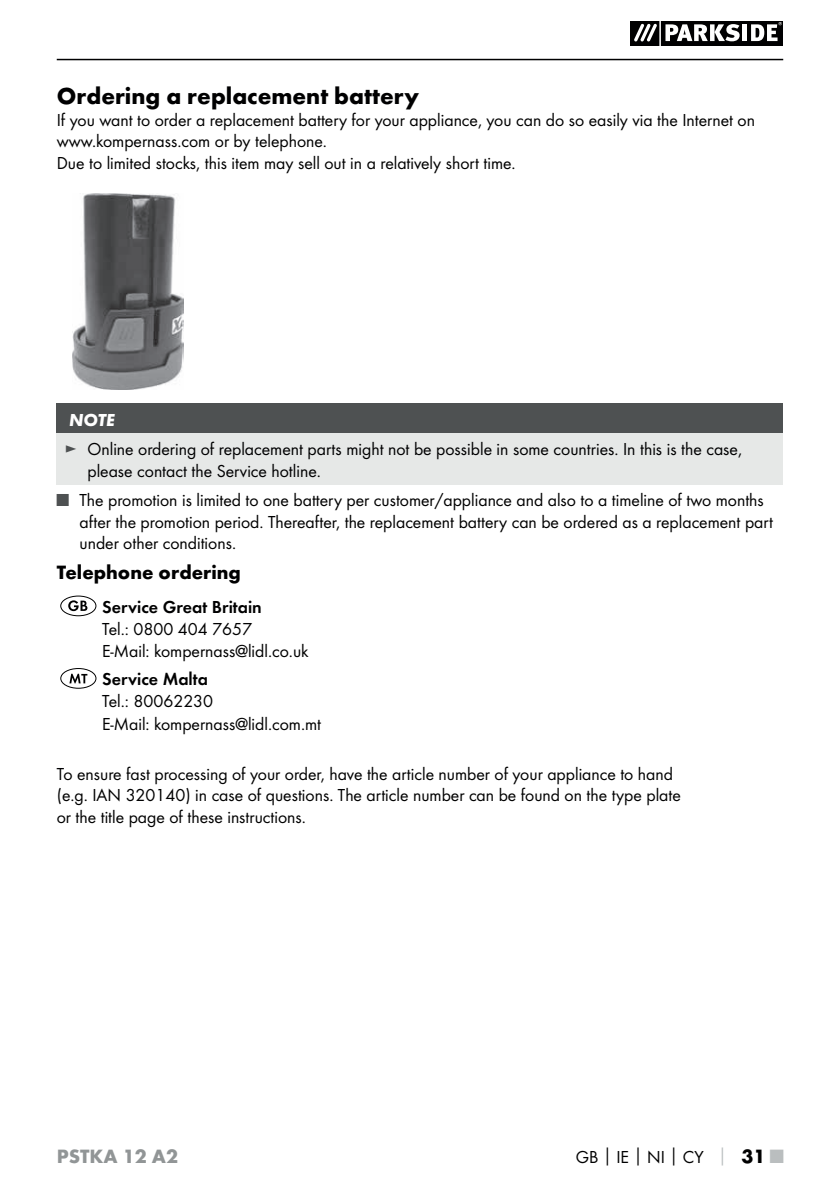
<style>
.page{position:relative;width:840px;height:1191px;background:#fff}
.page>*{position:absolute;margin:0;border:0;box-sizing:border-box;transform-origin:0 0}
.t1{font:700 24px "Futura";color:#000001}
.t2{font:700 20px "Futura";color:#000001}
.t3{font:700 20px "Futura";color:#919596}
.t4{font:18px/21.6px "Futura Boo";color:#000001}
.t5{font:18px "Futura Dem";color:#000001}
.t6{font:italic 700 18px "Futura";color:#fff}
.s1{color:#4e5152}
.s2{font-family:"Futura";font-weight:700}
.s3{font-family:"Futura";font-weight:700;color:#babebf}
.s4{font-family:"Futura";font-weight:700;font-size:20px}
.s5{font-family:"Futura";font-weight:700;font-size:20px;color:#babebf}
</style>
<div class="page">
<hr style="left:57px;top:59px;width:725px;height:1px;background:#000001">
<svg style="left:630px;top:21px;width:152px;height:24px"></svg>
<img style="left:72px;top:193px;width:112px;height:196px">
<div style="left:57px;top:403px;width:725px;height:30px;background:#4e5152"></div>
<div style="left:57px;top:433px;width:725px;height:51px;background:#e6e8e7"></div>
<div style="left:60px;top:595px;width:36px;height:21px;border:1px solid #000001;border-radius:50%"></div>
<svg style="left:68px;top:600px;width:19px;height:11px"></svg>
<div style="left:60px;top:668px;width:36px;height:20px;border:1px solid #000001;border-radius:50%"></div>
<svg style="left:69px;top:674px;width:18px;height:9px"></svg>
<h1 class="t1" style="left:57px;top:87px;width:363px">Ordering a replacement battery</h1>
<p class="t4" style="left:57px;top:110px;width:699px">If you want to order a replacement battery for your appliance, you can do so easily via the Internet on www.kompernass.com or by telephone.<br>Due to limited stocks, this item may sell out in a relatively short time.</p>
<p class="t6" style="left:69px;top:413px;width:47px">NOTE</p>
<p class="t4" style="left:87px;top:439px;width:655px;text-indent:-23px"><span class="s1">►</span> Online ordering of replacement parts might not be possible in some countries. In this is the case, please contact the Service hotline.</p>
<p class="t4" style="left:79px;top:490px;width:694px;text-indent:-23px"><span class="s1">■</span> The promotion is limited to one battery per customer/appliance and also to a timeline of two months after the promotion period. Thereafter, the replacement battery can be ordered as a replacement part under other conditions.</p>
<p class="t2" style="left:57px;top:564px;width:186px">Telephone ordering</p>
<p class="t5" style="left:102px;top:599px;width:161px">Service Great Britain</p>
<p class="t4" style="left:102px;top:619px;width:208px">Tel.: 0800 404 7657<br>E-Mail: kompernass@lidl.co.uk</p>
<p class="t5" style="left:102px;top:671px;width:107px">Service Malta</p>
<p class="t4" style="left:102px;top:691px;width:220px;line-height:22.4px">Tel.: 80062230<br>E-Mail: kompernass@lidl.com.mt</p>
<p class="t4" style="left:57px;top:763px;width:625px">To ensure fast processing of your order, have the article number of your appliance to hand (e.g. IAN 320140) in case of questions. The article number can be found on the type plate or the title page of these instructions.</p>
<p class="t3" style="left:57px;top:1148px;width:123px">PSTKA 12 A2</p>
<p class="t4" style="left:575px;top:1146px;width:209px">GB<span class="s2">│</span>IE<span class="s2">│</span>NI<span class="s2">│</span>CY <span class="s3">│</span> <span class="s4">31</span> <span class="s5">■</span></p>
</div>
